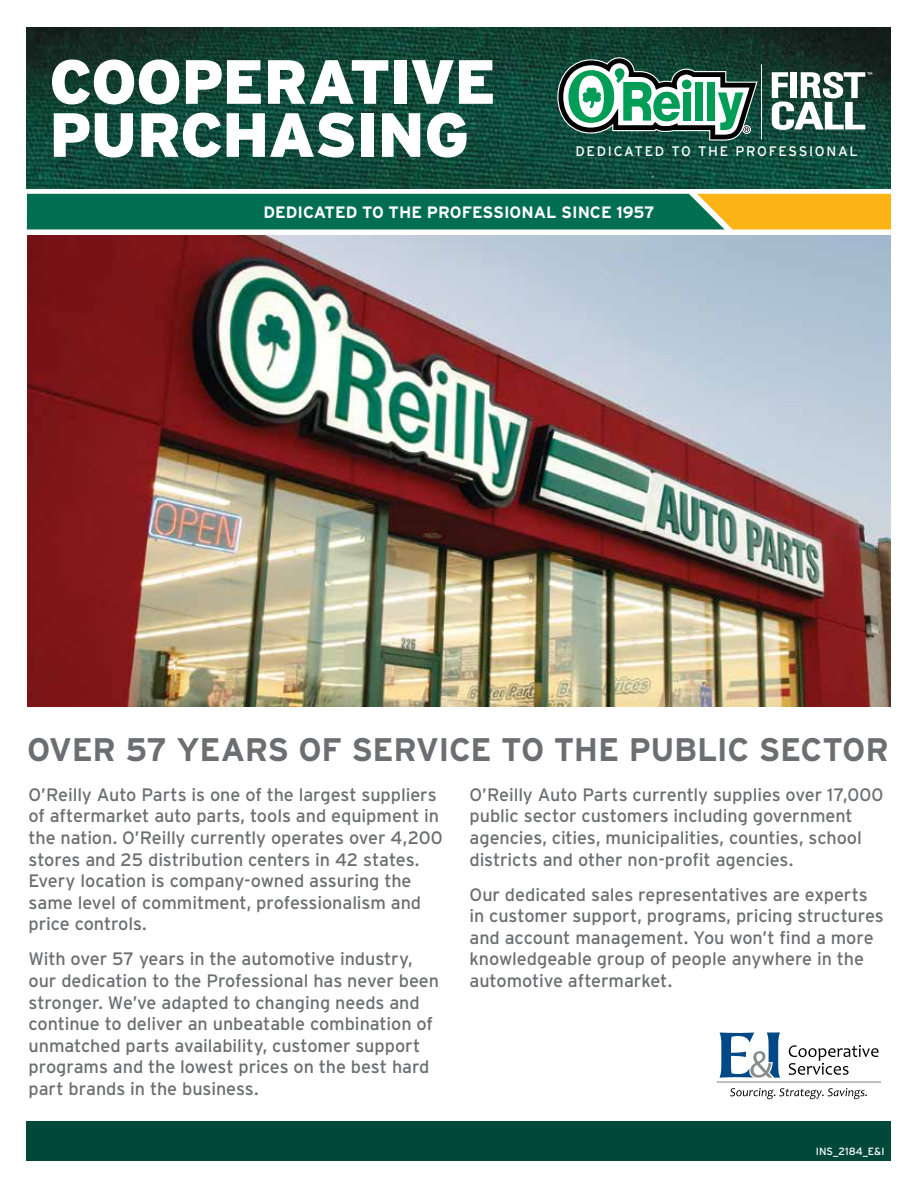
<style>
.page{position:relative;width:918px;height:1188px;background:#fff}
.page>*{position:absolute;margin:0;border:0;box-sizing:border-box;transform-origin:0 0}
.t1{font:900 62.4px/53.1px "Interstate";letter-spacing:-.015em;color:#fff}
.t2{font:700 32.7px "Interstate";letter-spacing:-.015em;color:#6d6e71}
.t3{font:18px/21.6px "Interstate";letter-spacing:-.005em;color:#6d6e71}
.t4{font:700 16.5px "Interstate";color:#fff}
.t5{font:13.8px "Interstate";letter-spacing:.125em;color:#fff}
.t6{font:10.5px "Interstate";color:#fff}
</style>
<div class="page">
<img style="left:27px;top:27px;width:864px;height:162px">
<svg style="left:27px;top:194px;width:864px;height:35px;background:#357e46"></svg>
<svg style="left:557px;top:57px;width:202px;height:85px"></svg>
<hr style="left:761px;top:64px;width:1px;height:75px;background:#fff">
<svg style="left:772px;top:72px;width:100px;height:58px"></svg>
<img style="left:27px;top:236px;width:864px;height:470px">
<div style="left:27px;top:1121px;width:864px;height:40px;background:#00483a"></div>
<svg style="left:789px;top:1045px;width:90px;height:30px"></svg>
<svg style="left:719px;top:1032px;width:61px;height:46px"></svg>
<hr style="left:717px;top:1081px;width:164px;height:2px;background:#8a8c8c">
<svg style="left:730px;top:1088px;width:137px;height:11px"></svg>
<h1 class="t1" style="left:49px;top:55px;width:448px">COOPERATIVE<br>PURCHASING</h1>
<p class="t5" style="left:575px;top:143px;width:284px">DEDICATED TO THE PROFESSIONAL</p>
<p class="t4" style="left:263px;top:203px;width:393px">DEDICATED TO THE PROFESSIONAL SINCE 1957</p>
<h2 class="t2" style="left:27px;top:731px;width:863px">OVER 57 YEARS OF SERVICE TO THE PUBLIC SECTOR</h2>
<p class="t3" style="left:28px;top:783px;width:416px">O’Reilly Auto Parts is one of the largest suppliers of aftermarket auto parts, tools and equipment in the nation. O’Reilly currently operates over 4,200 stores and 25 distribution centers in 42 states.<br>Every location is company-owned assuring the same level of commitment, professionalism and price controls.</p>
<p class="t3" style="left:28px;top:948px;width:412px">With over 57 years in the automotive industry, our dedication to the Professional has never been stronger. We’ve adapted to changing needs and continue to deliver an unbeatable combination of unmatched parts availability, customer support programs and the lowest prices on the best hard part brands in the business.</p>
<p class="t3" style="left:470px;top:783px;width:415px">O’Reilly Auto Parts currently supplies over 17,000 public sector customers including government agencies, cities, municipalities, counties, school districts and other non-profit agencies.</p>
<p class="t3" style="left:470px;top:883px;width:416px">Our dedicated sales representatives are experts in customer support, programs, pricing structures and account management. You won’t find a more knowledgeable group of people anywhere in the automotive aftermarket.</p>
<p class="t6" style="left:816px;top:1146px;width:70px">INS_2184_E&amp;I</p>
</div>
